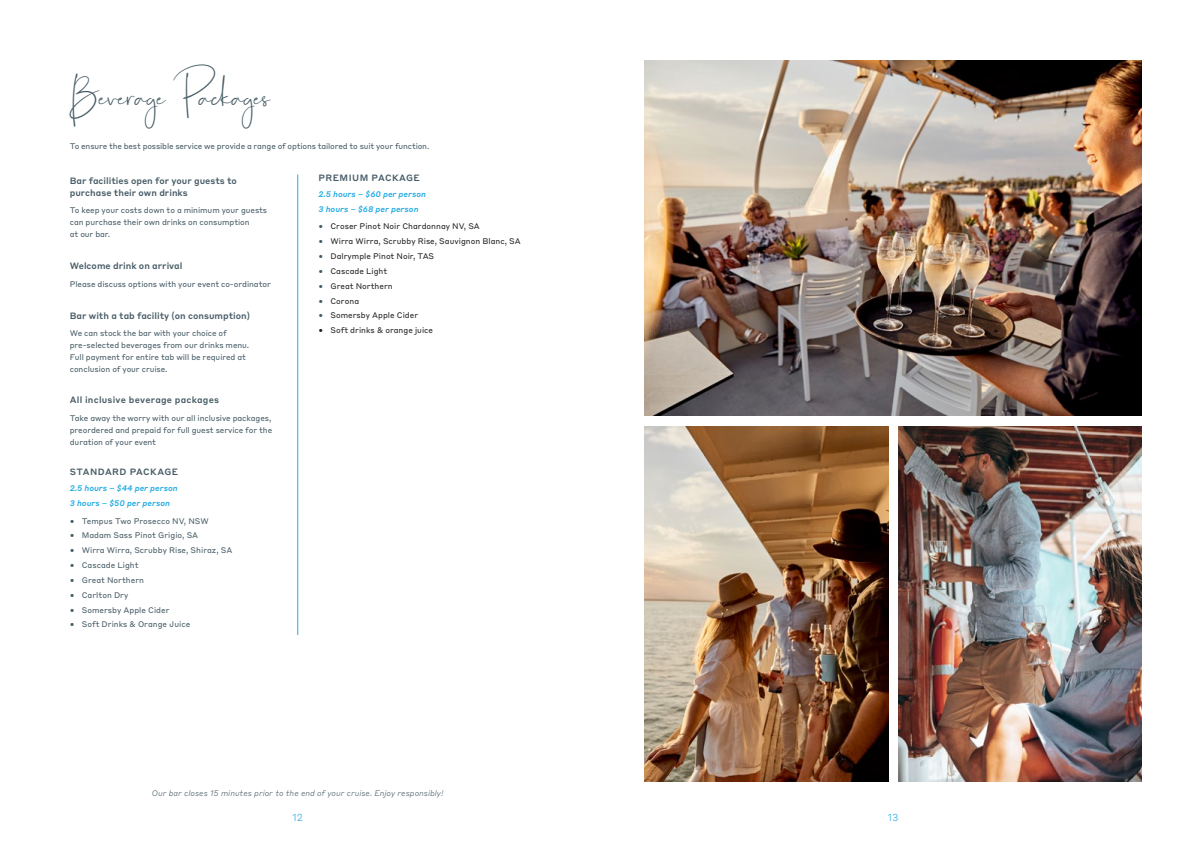
<style>
.page{position:relative;width:1191px;height:842px;background:#fff}
.page>*{position:absolute;margin:0;border:0;box-sizing:border-box;transform-origin:0 0}
.t1{font:700 35px "Just Sunday";color:#465b65}
.t2{font:300 10px "Styrene B";color:#24abe2}
.t3{font:500 9px/12px "Styrene B";color:#465b65}
.t4{font:500 9px "Styrene B";letter-spacing:.05em;color:#465b65}
.t5{font:500 9px "Styrene B";letter-spacing:.025em;color:#465b65}
.t6{font:8px/12px "Styrene B";letter-spacing:-.01em;color:#465b65}
.t7{font:8px "Styrene B";color:#222}
.t8{font:italic 500 8px/15.3px "Styrene B";color:#24abe2}
.t9{font:italic 300 8px "Styrene B";color:#465b65}
.s1{color:#465b65}
</style>
<div class="page">
<img style="left:645px;top:60px;width:496px;height:356px">
<img style="left:645px;top:426px;width:243px;height:355px">
<img style="left:898px;top:426px;width:243px;height:355px">
<hr style="left:297px;top:174px;width:1px;height:461px;background:#24abe2">
<h1 class="t1" style="left:70px;top:73px;width:203px">Beverage Packages</h1>
<p class="t6" style="left:70px;top:140px;width:361px">To ensure the best possible service we provide a range of options tailored to suit your function.</p>
<p class="t3" style="left:70px;top:174px;width:169px">Bar facilities open for your guests to purchase their own drinks</p>
<p class="t6" style="left:70px;top:204px;width:199px">To keep your costs down to a minimum your guests can purchase their own drinks on consumption<br>at our bar.</p>
<p class="t3" style="left:70px;top:259px;width:114px">Welcome drink on arrival</p>
<p class="t6" style="left:70px;top:277px;width:202px">Please discuss options with your event co-ordinator</p>
<p class="t3" style="left:70px;top:309px;width:182px">Bar with a tab facility (on consumption)</p>
<p class="t6" style="left:70px;top:327px;width:181px">We can stock the bar with your choice of pre-selected beverages from our drinks menu.<br>Full payment for entire tab will be required at conclusion of your cruise.</p>
<p class="t5" style="left:70px;top:392px;width:151px">All inclusive beverage packages</p>
<p class="t6" style="left:70px;top:411px;width:204px;text-align:justify">Take away the worry with our all inclusive packages, preordered and prepaid for full guest service for the duration of your event</p>
<p class="t4" style="left:70px;top:464px;width:110px">STANDARD PACKAGE</p>
<p class="t8" style="left:70px;top:479px;width:109px">2.5 hours – $44 per person<br>3 hours – $50 per person</p>
<p class="t6" style="left:70px;top:514px;width:140px">• Tempus Two Prosecco NV, NSW</p>
<p class="t6" style="left:70px;top:529px;width:130px">• Madam Sass Pinot Grigio, SA</p>
<p class="t6" style="left:70px;top:544px;width:164px">• Wirra Wirra, Scrubby Rise, Shiraz, SA</p>
<p class="t6" style="left:70px;top:559px;width:70px">• Cascade Light</p>
<p class="t6" style="left:70px;top:573px;width:76px">• Great Northern</p>
<p class="t6" style="left:70px;top:588px;width:60px">• Carlton Dry</p>
<p class="t6" style="left:70px;top:603px;width:101px">• Somersby Apple Cider</p>
<p class="t6" style="left:70px;top:618px;width:122px">• Soft Drinks &amp; Orange Juice</p>
<p class="t4" style="left:318px;top:170px;width:103px">PREMIUM PACKAGE</p>
<p class="t8" style="left:318px;top:185px;width:109px">2.5 hours – $60 per person<br>3 hours – $68 per person</p>
<p class="t7" style="left:318px;top:220px;width:163px"><span class="s1">•</span> Croser Pinot Noir Chardonnay NV, SA</p>
<p class="t7" style="left:318px;top:235px;width:204px"><span class="s1">•</span> Wirra Wirra, Scrubby Rise, Sauvignon Blanc, SA</p>
<p class="t7" style="left:318px;top:249px;width:117px"><span class="s1">•</span> Dalrymple Pinot Noir, TAS</p>
<p class="t7" style="left:318px;top:264px;width:70px"><span class="s1">•</span> Cascade Light</p>
<p class="t7" style="left:318px;top:279px;width:76px"><span class="s1">•</span> Great Northern</p>
<p class="t7" style="left:318px;top:294px;width:42px"><span class="s1">•</span> Corona</p>
<p class="t7" style="left:318px;top:309px;width:101px"><span class="s1">•</span> Somersby Apple Cider</p>
<p class="t7" style="left:318px;top:324px;width:116px">• Soft drinks &amp; orange juice</p>
<p class="t9" style="left:152px;top:786px;width:293px">Our bar closes 15 minutes prior to the end of your cruise. Enjoy responsibly!</p>
<p class="t2" style="left:292px;top:809px;width:12px">12</p>
<p class="t2" style="left:888px;top:809px;width:12px">13</p>
</div>
